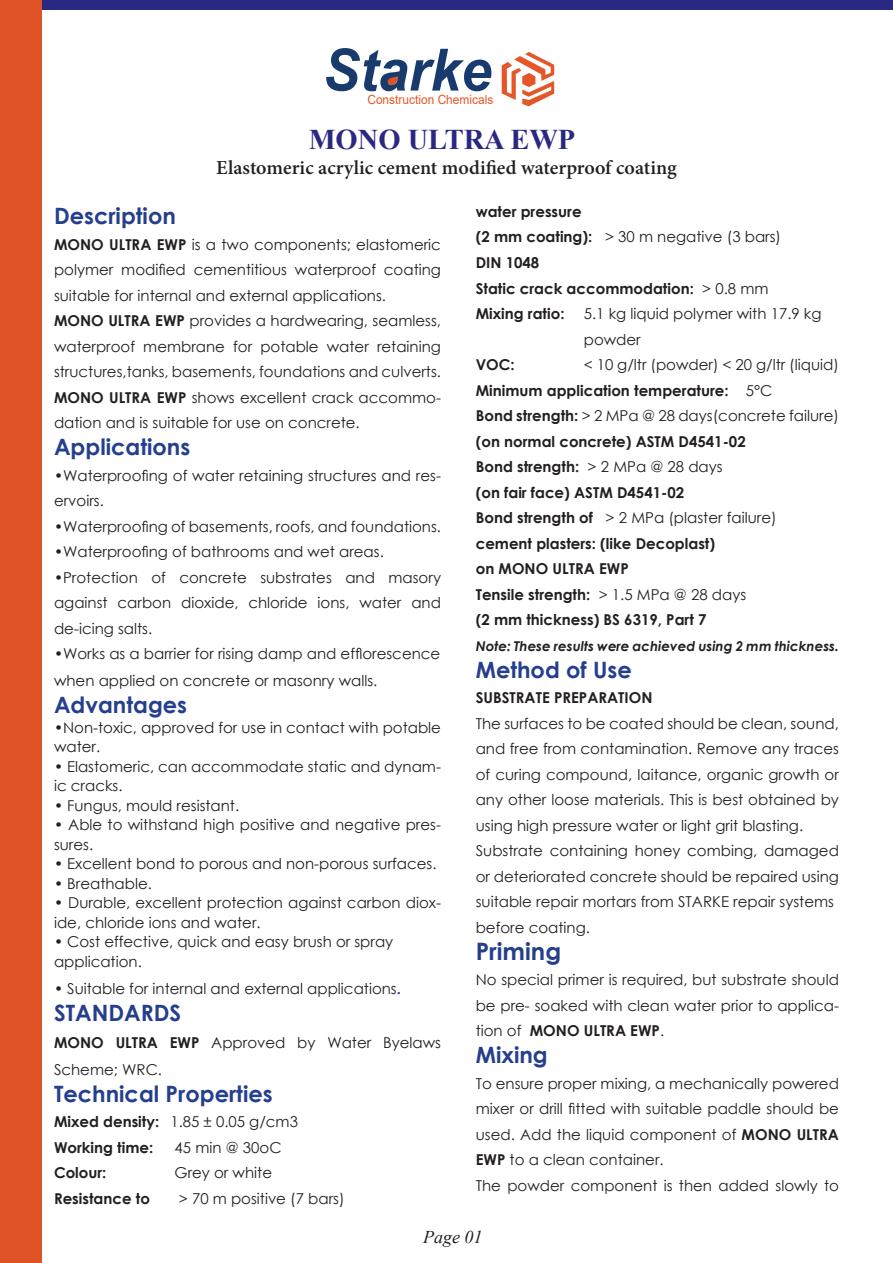
<style>
.page{position:relative;width:893px;height:1263px;background:#fff}
.page>*{position:absolute;margin:0;border:0;box-sizing:border-box;transform-origin:0 0}
.t1{font:italic 700 58.35px "Arial";color:#193a6c;scale:.95 1}
.t2{font:700 28.5px "Times New Roman";color:#292882}
.t3{font:700 24px "Century Gothic";color:#253f8e}
.t4{font:700 22.5px "Century Gothic";color:#253f8e}
.t5{font:700 19.5px "Adobe Hebrew";color:#231f20}
.t6{font:italic 18px "Times New Roman";color:#231f20}
.t7{font:15px/25.5px "Century Gothic";color:#231f20}
.t8{font:700 15px/25.5px "Century Gothic";color:#231f20}
.t9{font:italic 700 13.5px "Century Gothic";color:#231f20}
.t10{font:12.6px "Arial";color:#e45727;scale:.95 1}
.s1{font-weight:700}
.s2{font-weight:700;color:#253f8e}
.s3{font-weight:400}
</style>
<div class="page">
<div style="left:4px;top:0;width:889px;height:9px;background:#292882"></div>
<div style="left:0;top:0;width:41px;height:1263px;background:#df5326"></div>
<svg style="left:386px;top:76px;width:14px;height:10px"></svg>
<svg style="left:502px;top:52px;width:52px;height:54px"></svg>
<h1 class="t1" style="left:323px;top:31px;width:179px">Starke</h1>
<p class="t10" style="left:367px;top:91px;width:134px">Construction Chemicals</p>
<h2 class="t2" style="left:309px;top:119px;width:268px">MONO ULTRA EWP</h2>
<h3 class="t5" style="left:216px;top:156px;width:462px">Elastomeric acrylic cement modified waterproof coating</h3>
<h3 class="t4" style="left:54px;top:199px;width:123px">Description</h3>
<p class="t7" style="left:54px;top:231px;width:389px"><span class="s1">MONO ULTRA EWP</span> is a two components; elastomeric polymer modified cementitious waterproof coating suitable for internal and external applications.<br><span class="s1">MONO ULTRA EWP</span> provides a hardwearing, seamless, waterproof membrane for potable water retaining structures,tanks, basements, foundations and culverts.<br><span class="s1">MONO ULTRA EWP</span> shows excellent crack accommo&shy;dation and is suitable for use on concrete.</p>
<h3 class="t4" style="left:54px;top:430px;width:138px">Applications</h3>
<p class="t7" style="left:54px;top:462px;width:389px">•Waterproofing of water retaining structures and res&shy;ervoirs.</p>
<p class="t7" style="left:54px;top:513px;width:389px">•Waterproofing of basements, roofs, and foundations.</p>
<p class="t7" style="left:54px;top:539px;width:331px">•Waterproofing of bathrooms and wet areas.</p>
<p class="t7" style="left:54px;top:564px;width:389px;text-align:justify">•Protection of concrete substrates and masory against carbon dioxide, chloride ions, water and de-icing salts.</p>
<p class="t7" style="left:54px;top:640px;width:388px;line-height:27px">•Works as a barrier for rising damp and efflorescence when applied on concrete or masonry walls.</p>
<h3 class="t4" style="left:54px;top:688px;width:135px">Advantages</h3>
<p class="t7" style="left:54px;top:717px;width:388px;line-height:19.5px">•Non-toxic, approved for use in contact with potable water.</p>
<p class="t7" style="left:54px;top:756px;width:388px;line-height:19.5px">• Elastomeric, can accommodate static and dynam&shy;ic cracks.</p>
<p class="t7" style="left:54px;top:792px;width:187px">• Fungus, mould resistant.</p>
<p class="t7" style="left:54px;top:815px;width:389px;line-height:19.5px">• Able to withstand high positive and negative pres&shy;sures.</p>
<p class="t7" style="left:54px;top:851px;width:384px">• Excellent bond to porous and non-porous surfaces.</p>
<p class="t7" style="left:54px;top:870px;width:99px">• Breathable.</p>
<p class="t7" style="left:54px;top:893px;width:388px;line-height:19.5px">• Durable, excellent protection against carbon diox&shy;ide, chloride ions and water.</p>
<p class="t7" style="left:54px;top:932px;width:341px;line-height:19.5px">• Cost effective, quick and easy brush or spray application.</p>
<p class="t7" style="left:54px;top:975px;width:348px">• Suitable for internal and external applications<span class="s2">.</span></p>
<h3 class="t4" style="left:54px;top:995px;width:129px">STANDARDS</h3>
<p class="t7" style="left:54px;top:1028px;width:388px;line-height:27px"><span class="s1">MONO ULTRA EWP</span> Approved by Water Byelaws<br>Scheme; WRC.</p>
<h3 class="t4" style="left:54px;top:1076px;width:220px">Technical Properties</h3>
<p class="t8" style="left:54px;top:1108px;width:246px">Mixed density: <span class="s3">1.85 ± 0.05 g/cm3<br></span>Working time:</p>
<p class="t7" style="left:175px;top:1134px;width:108px">45 min @ 30oC</p>
<p class="t8" style="left:54px;top:1159px;width:54px">Colour:</p>
<p class="t7" style="left:175px;top:1160px;width:99px">Grey or white</p>
<p class="t8" style="left:54px;top:1185px;width:98px">Resistance to</p>
<p class="t7" style="left:179px;top:1185px;width:167px">&gt; 70 m positive (7 bars)</p>
<p class="t8" style="left:476px;top:198px;width:307px">water pressure<br>(2 mm coating): <span class="s3">&gt; 30 m negative (3 bars)<br></span>DIN 1048<br>Static crack accommodation: <span class="s3">&gt; 0.8 mm<br></span>Mixing ratio:</p>
<p class="t7" style="left:584px;top:301px;width:239px">5.1 kg liquid polymer with 17.9 kg powder</p>
<p class="t8" style="left:476px;top:351px;width:365px;text-indent:108px"><span class="s3">&lt; 10 g/ltr (powder) &lt; 20 g/ltr (liquid)<br></span>Minimum application temperature: <span class="s3">5°C<br></span>Bond strength: <span class="s3">&gt; 2 MPa @ 28 days(concrete failure) </span>(on normal concrete) ASTM D4541-02<br>Bond strength: <span class="s3">&gt; 2 MPa @ 28 days<br></span>(on fair face) ASTM D4541-02<br>Bond strength of <span class="s3">&gt; 2 MPa (plaster failure)<br></span>cement plasters: (like Decoplast)<br>on MONO ULTRA EWP<br>Tensile strength: <span class="s3">&gt; 1.5 MPa @ 28 days<br></span>(2 mm thickness) BS 6319, Part 7</p>
<p class="t9" style="left:476px;top:635px;width:365px">Note: These results were achieved using 2 mm thickness.</p>
<h3 class="t4" style="left:476px;top:652px;width:158px">Method of Use</h3>
<p class="t8" style="left:476px;top:684px;width:178px">SUBSTRATE PREPARATION</p>
<p class="t7" style="left:476px;top:710px;width:365px">The surfaces to be coated should be clean, sound, and free from contamination. Remove any traces of curing compound, laitance, organic growth or any other loose materials. This is best obtained by using high pressure water or light grit blasting.<br>Substrate containing honey combing, damaged or deteriorated concrete should be repaired using suitable repair mortars from STARKE repair systems before coating.</p>
<h3 class="t3" style="left:476px;top:933px;width:87px">Priming</h3>
<p class="t7" style="left:476px;top:967px;width:365px;text-align:justify">No special primer is required, but substrate should be pre- soaked with clean water prior to applica&shy;tion of <span class="s1">MONO ULTRA EWP</span>.</p>
<h3 class="t4" style="left:476px;top:1038px;width:74px">Mixing</h3>
<p class="t7" style="left:476px;top:1070px;width:365px">To ensure proper mixing, a mechanically powered mixer or drill fitted with suitable paddle should be used. Add the liquid component of <span class="s1">MONO ULTRA EWP</span> to a clean container.<br>The powder component is then added slowly to</p>
<p class="t8" style="left:476px;top:351px;width:41px">VOC:</p>
<p class="t6" style="left:423px;top:1225px;width:61px">Page 01</p>
</div>
